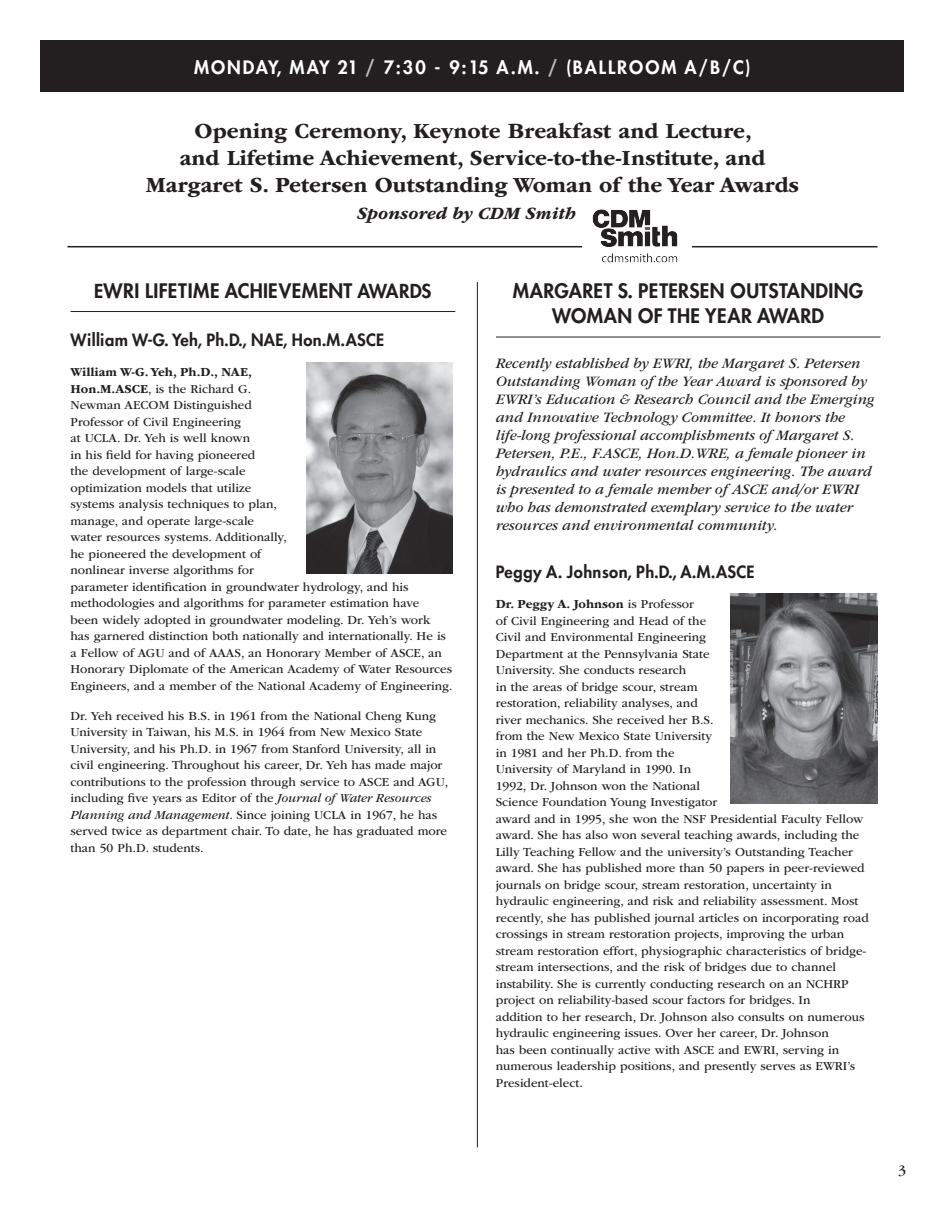
<style>
.page{position:relative;width:945px;height:1215px;background:#fff}
.page>*{position:absolute;margin:0;border:0;box-sizing:border-box;transform-origin:0 0}
.t1{font:700 22.5px/27px "ITC Garamond Std";color:#231f20;text-align:center}
.t2{font:800 19.5px/25.5px "Futura";letter-spacing:.02em;color:#231f20}
.t3{font:800 18px "Futura";letter-spacing:.105em;color:#fff}
.t4{font:italic 700 18px "ITC Garamond Std";color:#231f20}
.t5{font:800 16.5px "Futura";letter-spacing:.025em;color:#231f20}
.t6{font:italic 15px/18px "ITC Garamond Std";color:#231f20}
.t7{font:15px "ITC Garamond Std";color:#231f20}
.t8{font:12.75px/16.5px "ITC Garamond Std";color:#231f20}
.s1{color:#bcbdc0}
.s2{font-size:18.75px}
.s3{font-weight:700}
.s4{font-style:italic}
</style>
<div class="page">
<hr style="left:68px;top:246px;width:810px;height:1px;background:#231f20">
<div style="left:40px;top:40px;width:864px;height:52px;background:#231f20"></div>
<hr style="left:70px;top:311px;width:385px;height:1px;background:#231f20">
<hr style="left:496px;top:337px;width:384px;height:1px;background:#231f20">
<img style="left:731px;top:593px;width:147px;height:211px">
<hr style="left:477px;top:282px;width:1px;height:866px;background:#231f20">
<div style="left:582px;top:204px;width:109px;height:64px;background:#fff"></div>
<img style="left:592px;top:209px;width:86px;height:54px">
<img style="left:306px;top:363px;width:147px;height:211px">
<h3 class="t3" style="left:194px;top:55px;width:558px">Monday, May 21 <span class="s1">/</span> 7:30 - 9:15 a.m. <span class="s1">/</span> (BALLROOM A/B/C)</h3>
<h1 class="t1" style="left:146px;top:117px;width:655px">Opening Ceremony, Keynote Breakfast and Lecture,<br>and Lifetime Achievement, Service-to-the-Institute, and<br>Margaret S. Petersen Outstanding Woman of the Year Awards</h1>
<h3 class="t4" style="left:357px;top:203px;width:220px">Sponsored by CDM Smith</h3>
<h2 class="t2" style="left:94px;top:277px;width:327px"><span class="s2">E</span>WRI LIFETIME ACHIEVEMENT <span class="s2">AWARDS</span></h2>
<p class="t5" style="left:70px;top:329px;width:315px">William W-G. Yeh, Ph.D., NAE, Hon.M.ASCE</p>
<p class="t8" style="left:70px;top:364px;width:183px"><span class="s3">William W-G. Yeh, Ph.D., NAE,<br>Hon.M.ASCE</span>, is the Richard G.<br>Newman AEC OM Distinguished<br>Professor of Civil Engineering at UCL</p>
<p class="t8" style="left:70px;top:430px;width:384px;text-indent:38px">A. Dr. Yeh is well known<br>in his field for having pioneered<br>the development of large-scale<br>optimization models that utilize<br>systems analysis techniques to plan,<br>manage, and operate large-scale<br>water resources systems. Additionally,<br>he pioneered the development of<br>nonlinear inverse algorithms for<br>parameter identification in groundwater hydrology, and his methodologies and algorithms for parameter estimation have<br>been widely adopted in groundwater modeling. Dr. Yeh’s work has garnered distinction both nationally and internationally. He is a Fellow of AGU and of AAAS, an Honorary Member of ASCE , an Honorary Diplomate of the American Academy of Water Resources Engineers, and a member of the National Academy of Engineering.</p>
<p class="t8" style="left:70px;top:708px;width:374px">Dr. Yeh received his B.S. in 1961 from the National Cheng Kung University in Taiwan, his M.S. in 1964 from New Mexico State University, and his Ph.D. in 1967 from Stanford University, all in civil engineering. Throughout his career, Dr. Yeh has made major contributions to the profession through service to ASCE</p>
<p class="t8" style="left:70px;top:774px;width:379px;text-indent:323px">and AGU , including five years as Editor of the <span class="s4">Journal of Water Resources<br>Planning and Management</span>. Since joining UCL</p>
<p class="t8" style="left:70px;top:807px;width:378px;text-indent:267px">A in 1967, he has served twice as department chair. To date, he has graduated more than 50 Ph.D. students.</p>
<h2 class="t2" style="left:552px;top:277px;width:297px;text-indent:235px">ANDING<br>WOMAN OF TH E YEAR AWARD</h2>
<p class="t6" style="left:496px;top:354px;width:380px">Recently established by EWRI, the Margaret S. Petersen Outstanding Woman of the Year Award is sponsored by EWRI’s Education &amp; Research Council and the Emerging and Innovative Technology Committee. It honors the life-long professional accomplishments of Margaret S.<br>Petersen, P.E., F.ASCE, Hon.D.WRE, a female pioneer in hydraulics and water resources engineering. The award is presented to a female member of ASCE and/or EWRI who has demonstrated exemplary service to the water resources and environmental community.</p>
<p class="t5" style="left:496px;top:561px;width:260px">Peggy A. Johnson, Ph.D., A.M.ASCE</p>
<p class="t8" style="left:496px;top:596px;width:223px"><span class="s3">Dr. Peggy A. Johnson</span> is Professor<br>of Civil Engineering and Head of the Civil and Environmental Engineering Department at the Pennsylvania State University. She conducts research<br>in the areas of bridge scour, stream restoration, reliability analyses, and river mechanics. She received her B.S. from the New Mexico State University in 1981 and her Ph.D. from the University of Maryland in 1990. In 1992, Dr. Johnson won the National Science Foundation Young Investigator award and in 1995, she won the NSF</p>
<h2 class="t2" style="left:513px;top:277px;width:231px">MARGARET S. PETERSEN OUTST</h2>
<p class="t8" style="left:496px;top:811px;width:375px;text-indent:214px">Presidential Faculty Fellow award. She has also won several teaching awards, including the Lilly Teaching Fellow and the university’s Outstanding Teacher award. She has published more than 50 papers in peer-reviewed journals on bridge scour, stream restoration, uncertainty in hydraulic engineering, and risk and reliability assessment. Most recently, she has published journal articles on incorporating road crossings in stream restoration projects, improving the urban stream restoration effort, physiographic characteristics of bridge&shy;stream intersections, and the risk of bridges due to channel instability. She is currently conducting research on an NCHRP<br>project on reliability-based scour factors for bridges. In<br>addition to her research, Dr. Johnson also consults on numerous hydraulic engineering issues. Over her career, Dr. Johnson<br>has been continually active with ASCE</p>
<p class="t8" style="left:719px;top:1042px;width:34px">and EWRI</p>
<p class="t8" style="left:496px;top:1042px;width:345px;text-indent:280px">, serving in numerous leadership positions, and presently serves as EWRI</p>
<p class="t8" style="left:847px;top:1058px;width:9px">’s</p>
<p class="t8" style="left:496px;top:1075px;width:89px">President-elect.</p>
<p class="t7" style="left:898px;top:1162px;width:9px">3</p>
</div>
